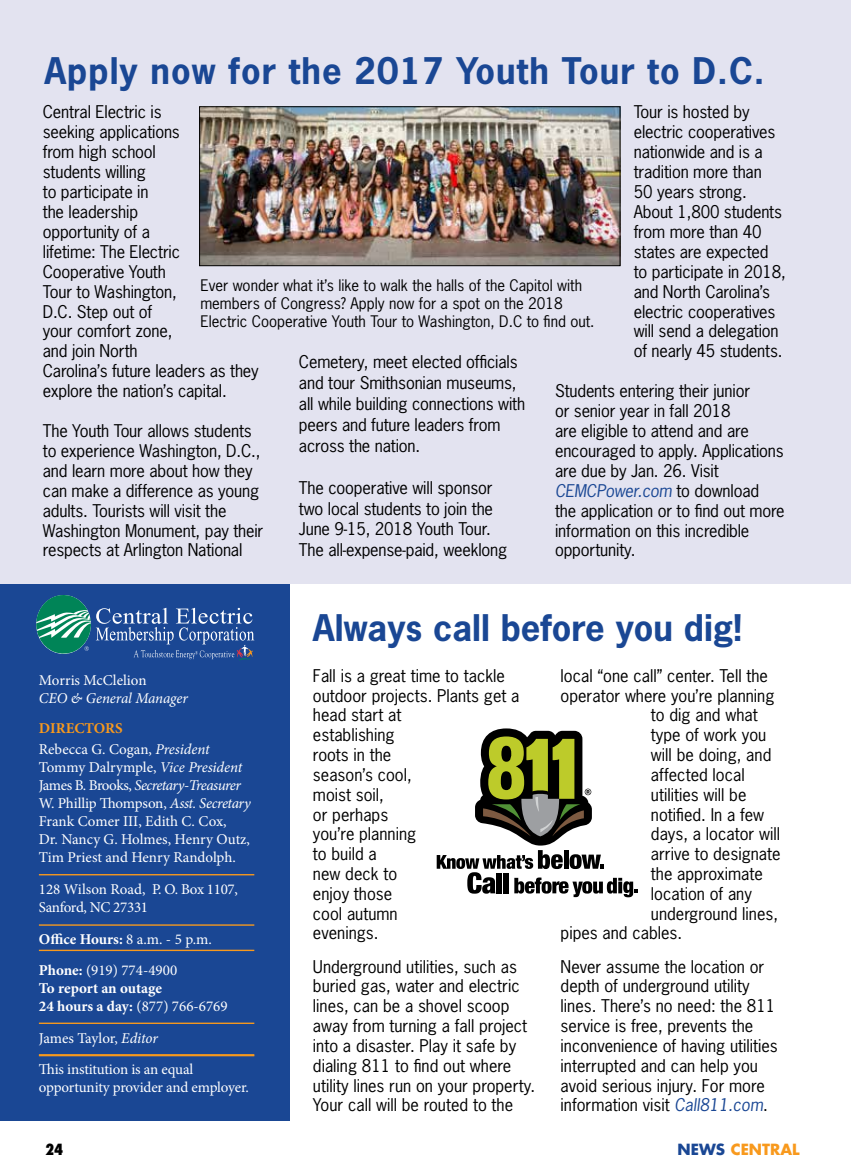
<style>
.page{position:relative;width:851px;height:1175px;background:#fff}
.page>*{position:absolute;margin:0;border:0;box-sizing:border-box;transform-origin:0 0}
.t1{font:700 34.5px "News Gothic";letter-spacing:.015em;color:#1a4794}
.t2{font:16.5px/20px "News Gothic";letter-spacing:-.01em;color:#000}
.t3{font:15px/18px "Minion Pro";letter-spacing:-.005em;color:#fff}
.t4{font:15px/18px "News Gothic";color:#000}
.t5{font:700 15px/18px "Minion Pro";letter-spacing:-.005em;color:#fff}
.t6{font:italic 15px "Minion Pro";letter-spacing:-.005em;color:#fff}
.t7{font:700 15px "Futura";color:#f8991d}
.t8{font:800 condensed 15px "Futura";color:#000}
.s1{font-style:italic;color:#1a4794}
.s2{font-weight:700;color:#f8991d}
.s3{font-style:italic}
.s4{font-weight:700}
.s5{font-weight:400}
.s6{color:#1a4794}
</style>
<div class="page">
<div style="left:0;top:583px;width:290px;height:537px;background:#1a4794"></div>
<hr style="left:39px;top:874px;width:215px;height:1px;background:#f8991d">
<hr style="left:39px;top:924px;width:215px;height:1px;background:#f8991d">
<hr style="left:39px;top:949px;width:215px;height:2px;background:#f8991d">
<hr style="left:39px;top:1022px;width:215px;height:2px;background:#f8991d">
<hr style="left:39px;top:1054px;width:215px;height:2px;background:#f8991d">
<svg style="left:36px;top:595px;width:218px;height:66px"></svg>
<div style="left:0;top:0;width:850px;height:583px;background:#e3e3f0"></div>
<img style="left:201px;top:108px;width:417px;height:156px">
<div style="left:199px;top:106px;width:421px;height:160px;border:1px solid #000"></div>
<svg style="left:436px;top:728px;width:201px;height:169px"></svg>
<h1 class="t1" style="left:44px;top:48px;width:721px">Apply now for the 2017 Youth Tour to D.C.</h1>
<p class="t2" style="left:43px;top:102px;width:217px">Central Electric is<br>seeking applications<br>from high school<br>students willing<br>to participate in<br>the leadership<br>opportunity of a<br>lifetime: The Electric<br>Cooperative Youth<br>Tour to Washington,<br>D.C. Step out of<br>your comfort zone,<br>and join North<br>Carolina’s future leaders as they explore the nation’s capital.</p>
<p class="t2" style="left:43px;top:420px;width:222px">The Youth Tour allows students to experience Washington, D.C., and learn more about how they can make a difference as young adults. Tourists will visit the<br>Washington Monument, pay their respects at Arlington National</p>
<p class="t2" style="left:633px;top:102px;width:154px">Tour is hosted by electric cooperatives nationwide and is a tradition more than<br>50 years strong.<br>About 1,800 students from more than 40 states are expected to participate in 2018, and North Carolina’s electric cooperatives will send a delegation of nearly 45 students.</p>
<p class="t2" style="left:555px;top:381px;width:231px">Students entering their junior<br>or senior year in fall 2018<br>are eligible to attend and are encouraged to apply. Applications are due by Jan. 26. Visit<br><span class="s1">CEMCPower.com</span> to download<br>the application or to find out more information on this incredible opportunity.</p>
<p class="t4" style="left:200px;top:277px;width:395px">Ever wonder what it’s like to walk the halls of the Capitol with members of Congress? Apply now for a spot on the 2018<br>Electric Cooperative Youth Tour to Washington, D.C to find out.</p>
<p class="t2" style="left:299px;top:351px;width:228px;line-height:20.9px">Cemetery, meet elected officials and tour Smithsonian museums, all while building connections with peers and future leaders from across the nation.</p>
<p class="t2" style="left:299px;top:477px;width:210px;line-height:20.9px">The cooperative will sponsor two local students to join the<br>June 9-15, 2018 Youth Tour.<br>The all-expense-paid, weeklong</p>
<p class="t3" style="left:39px;top:671px;width:109px">Morris McClelion</p>
<p class="t6" style="left:39px;top:688px;width:151px">CEO &amp; General Manager</p>
<p class="t3" style="left:39px;top:718px;width:172px;line-height:21px"><span class="s2">DIRECTORS<br></span>Rebecca G. Cogan, <span class="s3">President</span></p>
<p class="t3" style="left:39px;top:758px;width:213px">Tommy Dalrymple, <span class="s3">Vice President </span>James B. Brooks, <span class="s3">Secretary-Treasurer </span>W. Phillip Thompson, <span class="s3">Asst. Secretary </span>Frank Comer III, Edith C. Cox,<br>Dr. Nancy G. Holmes, Henry Outz, Tim Priest and Henry Randolph.</p>
<p class="t3" style="left:39px;top:880px;width:200px">128 Wilson Road, P. O. Box 1107,<br>Sanford, NC 27331</p>
<p class="t3" style="left:39px;top:923px;width:174px;line-height:31.5px"><span class="s4">Office Hours:</span> 8 a.m. - 5 p.m.<br><span class="s4">Phone:</span> (919) 774-4900</p>
<p class="t5" style="left:39px;top:979px;width:190px">To report an outage<br>24 hours a day: <span class="s5">(877) 766-6769</span></p>
<p class="t3" style="left:39px;top:1022px;width:156px;line-height:31.5px">James Taylor, <span class="s3">Editor<br></span>This institution is an equal</p>
<p class="t3" style="left:39px;top:1078px;width:211px">opportunity provider and employer.</p>
<p class="t8" style="left:45px;top:1139px;width:20px">24</p>
<h1 class="t1" style="left:313px;top:605px;width:430px">Always call before you dig!</h1>
<p class="t2" style="left:313px;top:665px;width:208px">Fall is a great time to tackle outdoor projects. Plants get a head start at<br>establishing<br>roots in the<br>season’s cool,<br>moist soil,<br>or perhaps<br>you’re planning<br>to build a<br>new deck to<br>enjoy those<br>cool autumn<br>evenings.</p>
<p class="t2" style="left:313px;top:956px;width:224px">Underground utilities, such as buried gas, water and electric lines, can be a shovel scoop away from turning a fall project into a disaster. Play it safe by dialing 811 to find out where utility lines run on your property.<br>Your call will be routed to the</p>
<p class="t2" style="left:560px;top:665px;width:209px">local “one call” center. Tell the</p>
<p class="t2" style="left:560px;top:685px;width:215px">operator where you’re planning</p>
<p class="t2" style="left:651px;top:705px;width:108px">to dig and what</p>
<p class="t2" style="left:651px;top:725px;width:117px">type of work you</p>
<p class="t2" style="left:651px;top:744px;width:122px">will be doing, and</p>
<p class="t2" style="left:651px;top:764px;width:95px">affected local</p>
<p class="t2" style="left:651px;top:784px;width:97px">utilities will be</p>
<p class="t2" style="left:651px;top:804px;width:115px">notified. In a few</p>
<p class="t2" style="left:651px;top:824px;width:130px">days, a locator will</p>
<p class="t2" style="left:651px;top:843px;width:131px">arrive to designate</p>
<p class="t2" style="left:651px;top:863px;width:113px">the approximate</p>
<p class="t2" style="left:651px;top:883px;width:102px">location of any</p>
<p class="t2" style="left:651px;top:903px;width:129px">underground lines,</p>
<p class="t2" style="left:560px;top:923px;width:123px">pipes and cables.</p>
<p class="t2" style="left:560px;top:956px;width:219px">Never assume the location or depth of underground utility lines. There’s no need: the 811 service is free, prevents the inconvenience of having utilities interrupted and can help you avoid serious injury. For more information visit <span class="s1">Call811.com</span>.</p>
<p class="t7" style="left:677px;top:1138px;width:123px"><span class="s6">NEWS</span> CENTRAL</p>
</div>
